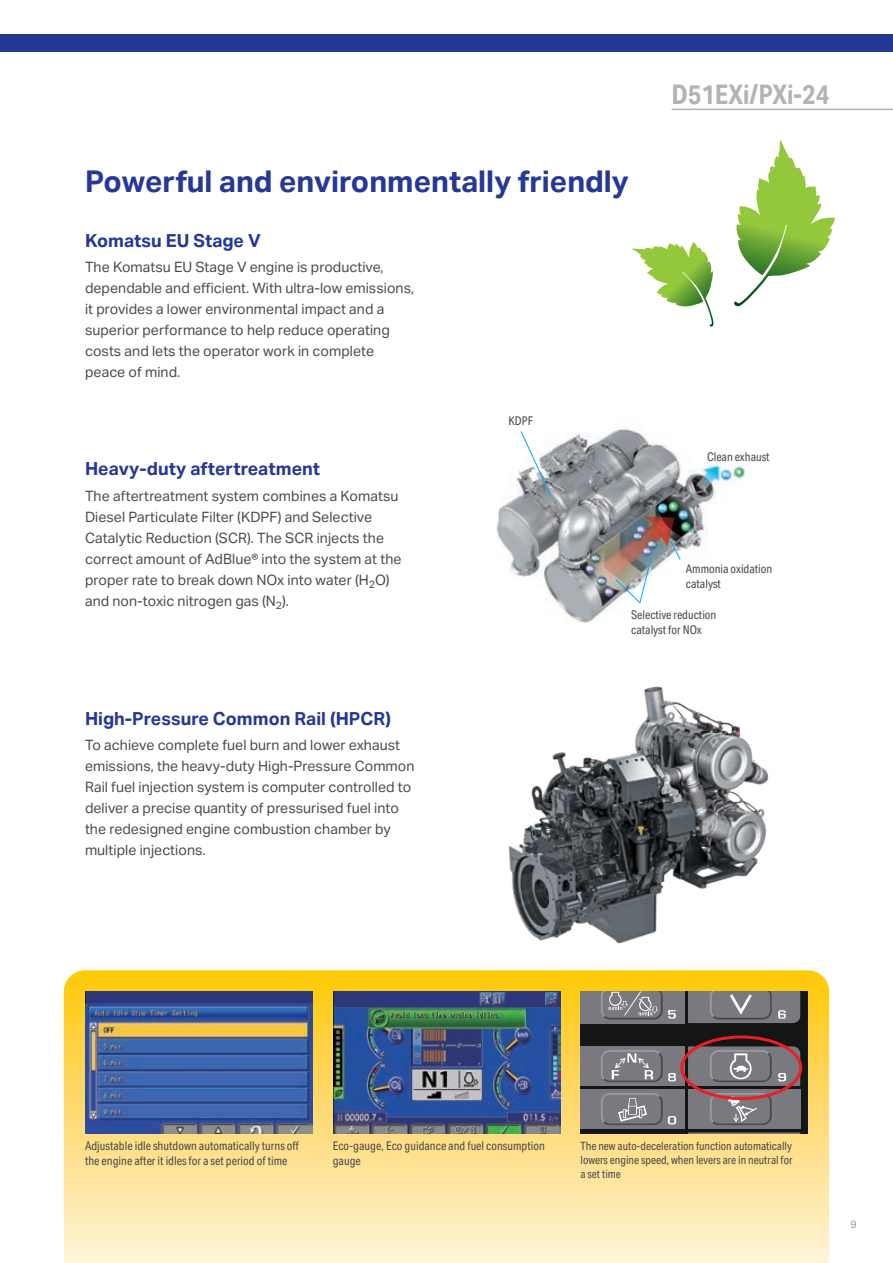
<style>
.page{position:relative;width:893px;height:1263px;background:#fff}
.page>*{position:absolute;margin:0;border:0;box-sizing:border-box;transform-origin:0 0}
.t1{font:700 30px "Aktiv Grotesk";color:#263895}
.t2{font:700 27px "Aktiv Grotesk Cd";color:#b2b3b7}
.t3{font:700 18px "Aktiv Grotesk";color:#263895}
.t4{font:14.25px/21px "Aktiv Grotesk";color:#4b4c4d}
.t5{font:12px/15px "Aktiv Grotesk Cd";color:#4b4c4d}
.t6{font:11.4px/14.4px "Aktiv Grotesk Cd";color:#4b4c4d;text-align:justify}
.t7{font:10.5px "Aktiv Grotesk";color:#939598}
</style>
<div class="page">
<svg style="left:64px;top:970px;width:765px;height:293px;background:#fde28f"></svg>
<svg style="left:734px;top:140px;width:101px;height:167px"></svg>
<svg style="left:632px;top:242px;width:82px;height:85px"></svg>
<img style="left:496px;top:427px;width:248px;height:196px">
<svg style="left:520px;top:431px;width:30px;height:63px"></svg>
<svg style="left:670px;top:541px;width:11px;height:19px"></svg>
<svg style="left:616px;top:558px;width:36px;height:45px"></svg>
<img style="left:333px;top:991px;width:227px;height:142px">
<img style="left:85px;top:991px;width:227px;height:142px">
<svg style="left:580px;top:991px;width:228px;height:142px;background:#686468"></svg>
<div style="left:680px;top:1035px;width:122px;height:65px;border:3px solid #ee1d23;border-radius:50%"></div>
<img style="left:508px;top:686px;width:261px;height:258px">
<hr style="left:672px;top:109px;width:221px;height:1px;background:#b2b3b7">
<div style="left:0;top:34px;width:893px;height:17px;background:#263895"></div>
<h1 class="t1" style="left:85px;top:164px;width:545px">Powerful and environmentally friendly</h1>
<p class="t3" style="left:85px;top:230px;width:177px">Komatsu EU Stage V</p>
<p class="t4" style="left:85px;top:257px;width:331px">The Komatsu EU Stage V engine is productive, dependable and efficient. With ultra-low emissions, it provides a lower environmental impact and a superior performance to help reduce operating costs and lets the operator work in complete peace of mind.</p>
<p class="t5" style="left:509px;top:413px;width:26px">KDPF</p>
<h2 class="t2" style="left:672px;top:79px;width:159px">D51EXi/PXi-24</h2>
<p class="t3" style="left:85px;top:459px;width:237px">Heavy-duty aftertreatment</p>
<p class="t4" style="left:85px;top:485px;width:318px">The aftertreatment system combines a Komatsu Diesel Particulate Filter (KDPF) and Selective Catalytic Reduction (SCR). The SCR injects the correct amount of AdBlue® into the system at the proper rate to break down NOx into water (H<sub>2</sub>O) and non-toxic nitrogen gas (N<sub>2</sub>).</p>
<p class="t3" style="left:85px;top:708px;width:308px">High-Pressure Common Rail (HPCR)</p>
<p class="t4" style="left:85px;top:735px;width:331px">To achieve complete fuel burn and lower exhaust emissions, the heavy-duty High-Pressure Common Rail fuel injection system is computer controlled to deliver a precise quantity of pressurised fuel into the redesigned engine combustion chamber by multiple injections.</p>
<p class="t5" style="left:707px;top:449px;width:64px">Clean exhaust</p>
<p class="t5" style="left:686px;top:562px;width:88px">Ammonia oxidation catalyst</p>
<p class="t5" style="left:631px;top:607px;width:87px">Selective reduction catalyst for NOx</p>
<p class="t5" style="left:85px;top:1138px;width:216px">Adjustable idle shutdown automatically turns off the engine after it idles for a set period of time</p>
<p class="t5" style="left:333px;top:1138px;width:214px">Eco-gauge, Eco guidance and fuel consumption gauge</p>
<p class="t6" style="left:580px;top:1138px;width:214px">The new auto-deceleration function automatically lowers engine speed, when levers are in neutral for a set time</p>
<p class="t7" style="left:850px;top:1218px;width:8px">9</p>
</div>
